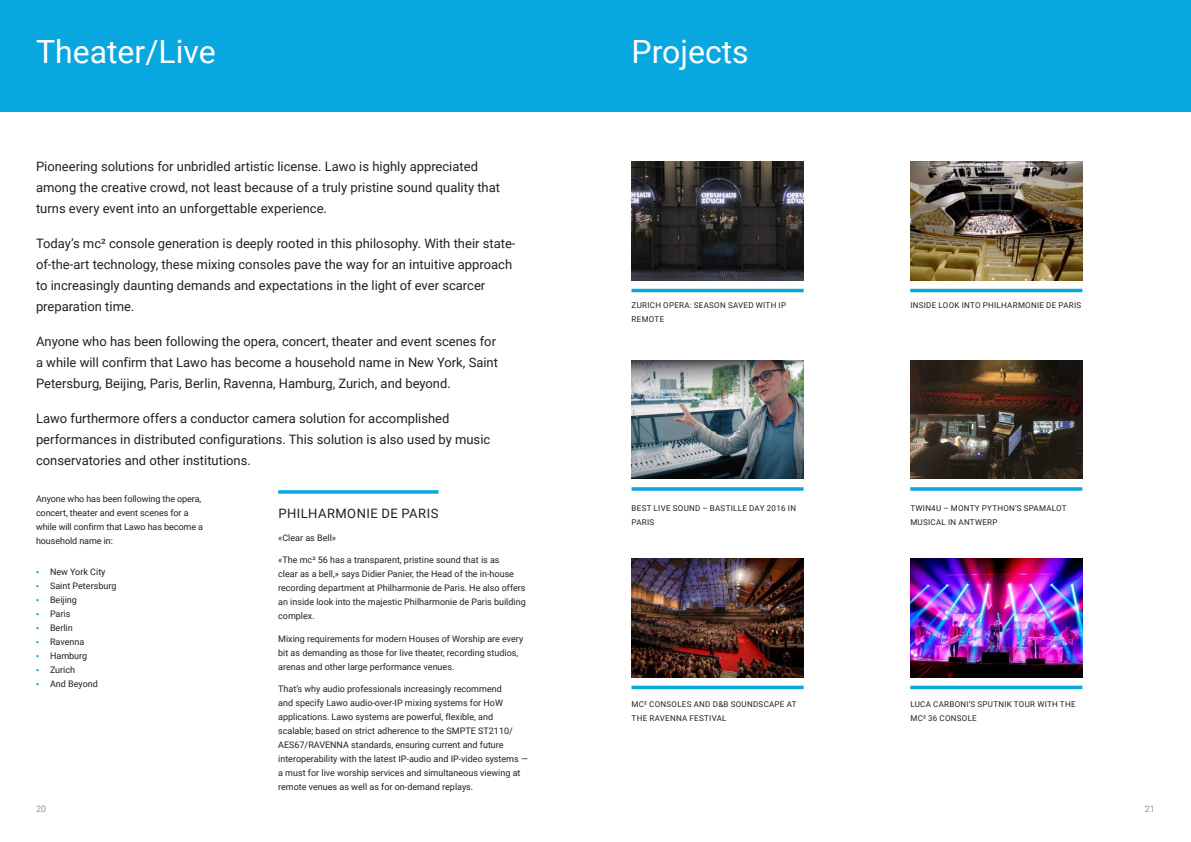
<style>
.page{position:relative;width:1191px;height:842px;background:#fff}
.page>*{position:absolute;margin:0;border:0;box-sizing:border-box;transform-origin:0 0}
._32_35_Light{font:32px "Roboto";color:#fff}
.Text_13_21{font:13px/21px "Roboto";color:#231f20}
._13_14_Regular_SC_Line{font:13px "Roboto";letter-spacing:.035em;color:#231f20}
.Text_9_14{font:9px/14px "Roboto";color:#231f20}
.t1{font:9px "Roboto";color:#939598}
._8_12_Regular_SC_Line{font:8px/14px "Roboto";letter-spacing:.035em;color:#231f20}
.s1{font-family:"Myriad Pro";font-size:10.8px;color:#08a7e0}
</style>
<div class="page">
<div style="left:0;top:0;width:1191px;height:112px;background:#08a7e0"></div>
<img style="left:631px;top:162px;width:172px;height:118px">
<img style="left:910px;top:162px;width:172px;height:118px">
<hr style="left:631px;top:289px;width:172px;height:3px;background:#08a7e0">
<hr style="left:910px;top:289px;width:172px;height:3px;background:#08a7e0">
<img style="left:631px;top:360px;width:172px;height:119px">
<img style="left:910px;top:360px;width:172px;height:119px">
<svg style="left:631px;top:487px;width:172px;height:4px"></svg>
<svg style="left:910px;top:487px;width:172px;height:4px"></svg>
<img style="left:631px;top:558px;width:172px;height:119px">
<img style="left:910px;top:558px;width:172px;height:119px">
<hr style="left:631px;top:686px;width:172px;height:3px;background:#08a7e0">
<hr style="left:910px;top:686px;width:172px;height:3px;background:#08a7e0">
<svg style="left:278px;top:490px;width:160px;height:4px"></svg>
<p class="_32_35_Light" style="left:36px;top:29px;width:181px">Theater/Live</p>
<p class="_32_35_Light" style="left:631px;top:29px;width:119px">Projects</p>
<p class="Text_13_21" style="left:36px;top:156px;width:465px">Pioneering solutions for unbridled artistic license. Lawo is highly appreciated among the creative crowd, not least because of a truly pristine sound quality that turns every event into an unforgettable experience.</p>
<p class="Text_13_21" style="left:36px;top:233px;width:481px">Today’s mc² console generation is deeply rooted in this philosophy. With their state&shy;of-the-art technology, these mixing consoles pave the way for an intuitive approach to increasingly daunting demands and expectations in the light of ever scarcer preparation time.</p>
<p class="Text_13_21" style="left:36px;top:331px;width:463px">Anyone who has been following the opera, concert, theater and event scenes for a while will confirm that Lawo has become a household name in New York, Saint<br>Petersburg, Beijing, Paris, Berlin, Ravenna, Hamburg, Zurich, and beyond.</p>
<p class="Text_13_21" style="left:36px;top:408px;width:456px">Lawo furthermore offers a conductor camera solution for accomplished performances in distributed configurations. This solution is also used by music conservatories and other institutions.</p>
<p class="Text_9_14" style="left:36px;top:492px;width:169px">Anyone who has been following the opera, concert, theater and event scenes for a while will confirm that Lawo has become a household name in:</p>
<p class="Text_9_14" style="left:36px;top:564px;width:71px"><span class="s1">•</span> New York City</p>
<p class="Text_9_14" style="left:36px;top:578px;width:82px"><span class="s1">•</span> Saint Petersburg</p>
<p class="Text_9_14" style="left:36px;top:592px;width:42px"><span class="s1">•</span> Beijing</p>
<p class="Text_9_14" style="left:36px;top:606px;width:36px"><span class="s1">•</span> Paris</p>
<p class="Text_9_14" style="left:36px;top:620px;width:38px"><span class="s1">•</span> Berlin</p>
<p class="Text_9_14" style="left:36px;top:634px;width:50px"><span class="s1">•</span> Ravenna</p>
<p class="Text_9_14" style="left:36px;top:648px;width:53px"><span class="s1">•</span> Hamburg</p>
<p class="Text_9_14" style="left:36px;top:662px;width:41px"><span class="s1">•</span> Zurich</p>
<p class="Text_9_14" style="left:36px;top:676px;width:63px"><span class="s1">•</span> And Beyond</p>
<p class="_13_14_Regular_SC_Line" style="left:278px;top:504px;width:161px">PHILHARMONIE DE PARIS</p>
<p class="Text_9_14" style="left:278px;top:530px;width:59px">«Clear as Bell»</p>
<p class="Text_9_14" style="left:278px;top:552px;width:249px">«The mc² 56 has a transparent, pristine sound that is as<br>clear as a bell,» says Didier Panier, the Head of the in-house recording department at Philharmonie de Paris. He also offers an inside look into the majestic Philharmonie de Paris building complex.</p>
<p class="Text_9_14" style="left:278px;top:631px;width:247px">Mixing requirements for modern Houses of Worship are every bit as demanding as those for live theater, recording studios, arenas and other large performance venues.</p>
<p class="Text_9_14" style="left:278px;top:681px;width:251px">That’s why audio professionals increasingly recommend<br>and specify Lawo audio-over-IP mixing systems for HoW applications. Lawo systems are powerful, flexible, and scalable; based on strict adherence to the SMPTE ST2110/ AES67/RAVENNA standards, ensuring current and future interoperability with the latest IP-audio and IP-video systems — a must for live worship services and simultaneous viewing at remote venues as well as for on-demand replays.</p>
<p class="_8_12_Regular_SC_Line" style="left:631px;top:298px;width:156px">ZURICH OPERA: SEASON SAVED WITH IP<br>REMOTE</p>
<p class="_8_12_Regular_SC_Line" style="left:910px;top:298px;width:172px">INSIDE LOOK INTO PHILHARMONIE DE PARIS</p>
<p class="_8_12_Regular_SC_Line" style="left:631px;top:501px;width:166px">BEST LIVE SOUND – BASTILLE DAY 2016 IN<br>PARIS</p>
<p class="_8_12_Regular_SC_Line" style="left:910px;top:501px;width:158px">TWIN4U – MONTY PYTHON’S SPAMALOT<br>MUSICAL IN ANTWERP</p>
<p class="_8_12_Regular_SC_Line" style="left:631px;top:697px;width:166px">MC² CONSOLES AND D&amp;B SOUNDSCAPE AT<br>THE RAVENNA FESTIVAL</p>
<p class="_8_12_Regular_SC_Line" style="left:910px;top:697px;width:167px">LUCA CARBONI’S SPUTNIK TOUR WITH THE<br>MC² 36 CONSOLE</p>
<p class="t1" style="left:36px;top:802px;width:12px">20</p>
<p class="t1" style="left:1144px;top:802px;width:12px">21</p>
</div>
